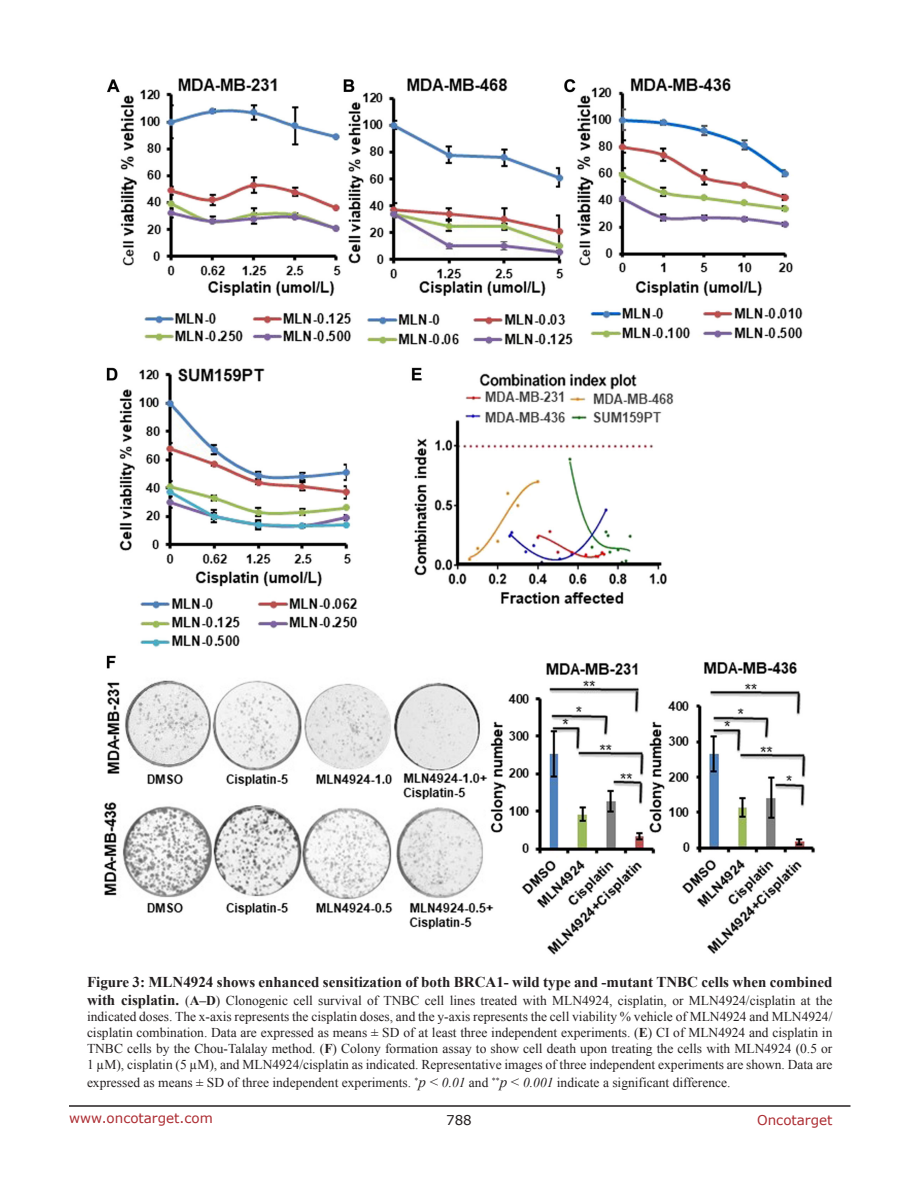
<style>
.page{position:relative;width:918px;height:1188px;background:#fff}
.page>*{position:absolute;margin:0;border:0;box-sizing:border-box;transform-origin:0 0}
.FigureText{font:700 15px "Times New Roman";color:#231f20}
.FigureText-2{font:13.5px/16.2px "Times New Roman";color:#231f20;text-align:justify}
.t1{font:13.5px "Verdana";color:#ac2b31}
.t2{font:13.5px "Verdana";color:#231f20}
.s1{font-weight:700;font-size:15px}
.s2{font-weight:700}
.s3{font-style:italic;font-size:15px}
.s4{font-size:15px}
.s5{font-style:italic}
</style>
<div class="page">
<hr style="left:69px;top:1105px;width:781px;height:2px;background:#231f20">
<img style="left:104px;top:78px;width:711px;height:877px">
<p class="FigureText" style="left:87px;top:971px;width:747px">Figure 3: MLN4924 shows enhanced sensitization of both BRCA1- wild type and -mutant TNBC cells when combined</p>
<p class="FigureText-2" style="left:87px;top:992px;width:747px"><span class="s1">with cisplatin.</span> (<span class="s2">A–D</span>) Clonogenic cell survival of TNBC cell lines treated with MLN4924, cisplatin, or MLN4924/cisplatin at the indicated doses. The x-axis represents the cisplatin doses, and the y-axis represents the cell viability % vehicle of MLN4924 and MLN4924/ cisplatin combination. Data are expressed as means ± SD of at least three independent experiments. (<span class="s2">E</span>) CI of MLN4924 and cisplatin in TNBC cells by the Chou-Talalay method. (<span class="s2">F</span>) Colony formation assay to show cell death upon treating the cells with MLN4924 (0.5 or 1 µM), cisplatin (5 µM), and MLN4924/cisplatin as indicated. Representative images of three independent experiments are shown. Data are</p>
<p class="FigureText-2" style="left:87px;top:1075px;width:645px">expressed as means ± SD of three independent experiments. <sup>*</sup><span class="s3">p</span> <span class="s4">&lt;</span> <span class="s5">0.01</span> and <sup>**</sup><span class="s3">p</span> <span class="s4">&lt;</span> <span class="s5">0.001</span> indicate a significant difference.</p>
<p class="t1" style="left:69px;top:1109px;width:145px">www.oncotarget.com</p>
<p class="t2" style="left:446px;top:1111px;width:27px">788</p>
<p class="t1" style="left:757px;top:1111px;width:77px">Oncotarget</p>
</div>
